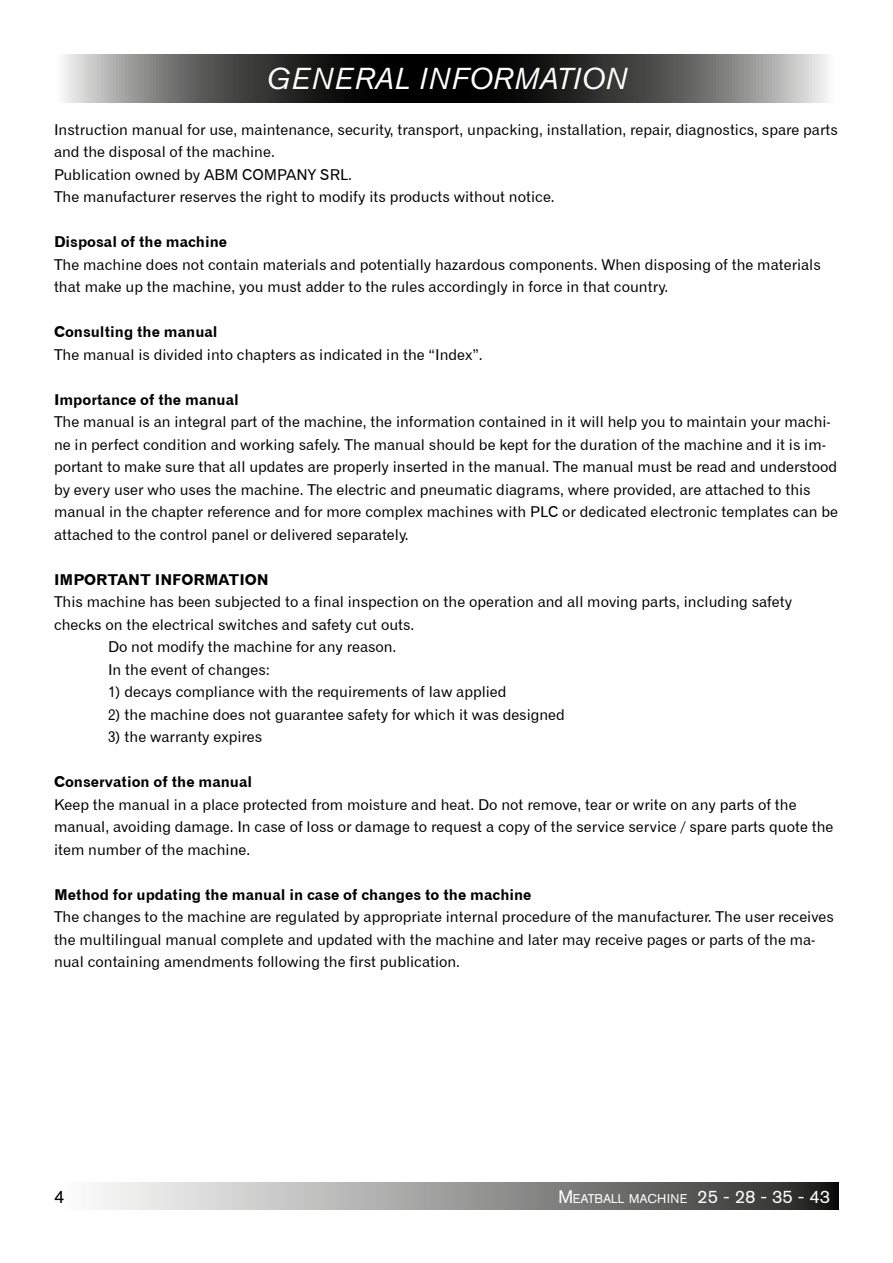
<style>
.page{position:relative;width:893px;height:1263px;background:#fff}
.page>*{position:absolute;margin:0;border:0;box-sizing:border-box;transform-origin:0 0}
.t1{font:italic 30px "Akzidenz Grotesk BQ";letter-spacing:.02em;color:#fff}
.t2{font:18px "Akzidenz Grotesk BQ";color:#000}
.t3{font:15px/22.5px "Gothic 720 BT Roman B";color:#000}
.t4{font:15px "Gothic 720 BT Bold B";color:#000}
.t5{font:12.6px "Akzidenz Grotesk BQ";color:#fff}
.s1{font-size:18px}
</style>
<div class="page">
<svg style="left:101px;top:1182px;width:738px;height:27px;background:#939292"></svg>
<svg style="left:64px;top:54px;width:763px;height:48px;background:#4f4f4e"></svg>
<h1 class="t1" style="left:266px;top:61px;width:362px">GENERAL INFORMATION</h1>
<p class="t3" style="left:54px;top:118px;width:785px">Instruction manual for use, maintenance, security, transport, unpacking, installation, repair, diagnostics, spare parts and the disposal of the machine.<br>Publication owned by ABM COMPANY SRL.<br>The manufacturer reserves the right to modify its products without notice.</p>
<p class="t4" style="left:54px;top:233px;width:175px">Disposal of the machine</p>
<p class="t3" style="left:54px;top:253px;width:768px">The machine does not contain materials and potentially hazardous components. When disposing of the materials that make up the machine, you must adder to the rules accordingly in force in that country.</p>
<p class="t4" style="left:54px;top:323px;width:165px">Consulting the manual</p>
<p class="t3" style="left:54px;top:343px;width:430px">The manual is divided into chapters as indicated in the “Index”.</p>
<p class="t4" style="left:54px;top:390px;width:186px">Importance of the manual</p>
<p class="t3" style="left:54px;top:410px;width:785px">The manual is an integral part of the machine, the information contained in it will help you to maintain your machi&shy;ne in perfect condition and working safely. The manual should be kept for the duration of the machine and it is im&shy;portant to make sure that all updates are properly inserted in the manual. The manual must be read and understood by every user who uses the machine. The electric and pneumatic diagrams, where provided, are attached to this manual in the chapter reference and for more complex machines with PLC or dedicated electronic templates can be attached to the control panel or delivered separately.</p>
<p class="t4" style="left:54px;top:570px;width:216px">IMPORTANT INFORMATION</p>
<p class="t3" style="left:54px;top:590px;width:740px">This machine has been subjected to a final inspection on the operation and all moving parts, including safety</p>
<p class="t3" style="left:54px;top:613px;width:362px">checks on the electrical switches and safety cut outs.</p>
<p class="t3" style="left:108px;top:635px;width:290px">Do not modify the machine for any reason.</p>
<p class="t3" style="left:108px;top:658px;width:164px">In the event of changes:</p>
<p class="t3" style="left:108px;top:680px;width:400px">1) decays compliance with the requirements of law applied</p>
<p class="t3" style="left:108px;top:703px;width:458px">2) the machine does not guarantee safety for which it was designed</p>
<p class="t3" style="left:108px;top:725px;width:156px">3) the warranty expires</p>
<p class="t4" style="left:54px;top:773px;width:200px">Conservation of the manual</p>
<p class="t3" style="left:54px;top:793px;width:781px">Keep the manual in a place protected from moisture and heat. Do not remove, tear or write on any parts of the manual, avoiding damage. In case of loss or damage to request a copy of the service service / spare parts quote the item number of the machine.</p>
<p class="t4" style="left:54px;top:885px;width:479px">Method for updating the manual in case of changes to the machine</p>
<p class="t3" style="left:54px;top:905px;width:781px">The changes to the machine are regulated by appropriate internal procedure of the manufacturer. The user receives the multilingual manual complete and updated with the machine and later may receive pages or parts of the ma&shy;nual containing amendments following the first publication.</p>
<p class="t2" style="left:54px;top:1185px;width:12px">4</p>
<p class="t5" style="left:558px;top:1191px;width:274px"><span class="s1">M</span>EATBALL MACHINE <span class="s1">25 - 28 - 35 - 43</span></p>
</div>
